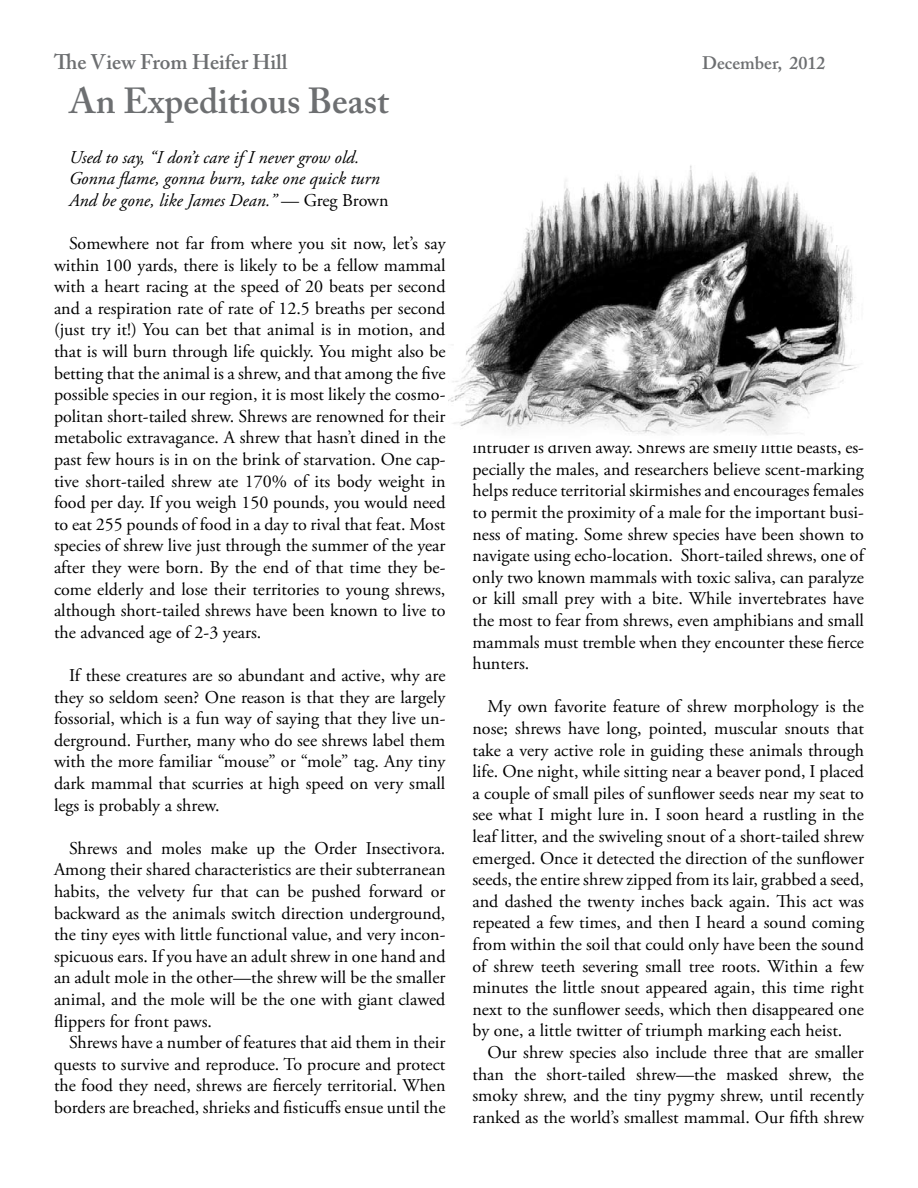
<style>
.page{position:relative;width:918px;height:1188px;background:#fff}
.page>*{position:absolute;margin:0;border:0;box-sizing:border-box;transform-origin:0 0}
.t1{font:600 36px "Adobe Caslon Pro";color:#6d6f71}
.t2{font:600 21px "Adobe Caslon Pro";color:#6d6f71}
.t3{font:18px/21.6px "Adobe Garamond Pro";color:#000;text-align:justify}
.t4{font:italic 18px/21.6px "Adobe Garamond Pro";color:#000}
.t5{font:600 18px "Adobe Caslon Pro";color:#6d6f71}
.s1{font-style:normal}
</style>
<div class="page">
<img style="left:448px;top:165px;width:409px;height:271px">
<p class="t2" style="left:54px;top:50px;width:235px">The View From Heifer Hill</p>
<p class="t5" style="left:702px;top:53px;width:125px">December, 2012</p>
<h1 class="t1" style="left:69px;top:79px;width:322px">An Expeditious Beast</h1>
<p class="t4" style="left:69px;top:147px;width:321px">Used to say, “I don’t care if I never grow old.<br>Gonna flame, gonna burn, take one quick turn<br>And be gone, like James Dean.” <span class="s1">— Greg Brown</span></p>
<p class="t3" style="left:54px;top:233px;width:393px;text-indent:15px">Somewhere not far from where you sit now, let’s say within 100 yards, there is likely to be a fellow mammal with a heart racing at the speed of 20 beats per second and a respiration rate of rate of 12.5 breaths per second (just try it!) You can bet that animal is in motion, and that is will burn through life quickly. You might also be betting that the animal is a shrew, and that among the five possible species in our region, it is most likely the cosmo&shy;politan short-tailed shrew. Shrews are renowned for their metabolic extravagance. A shrew that hasn’t dined in the past few hours is in on the brink of starvation. One cap&shy;tive short-tailed shrew ate 170% of its body weight in food per day. If you weigh 150 pounds, you would need to eat 255 pounds of food in a day to rival that feat. Most species of shrew live just through the summer of the year after they were born. By the end of that time they be&shy;come elderly and lose their territories to young shrews, although short-tailed shrews have been known to live to the advanced age of 2-3 years.</p>
<p class="t3" style="left:54px;top:665px;width:393px;text-indent:15px">If these creatures are so abundant and active, why are they so seldom seen? One reason is that they are largely fossorial, which is a fun way of saying that they live un&shy;derground. Further, many who do see shrews label them with the more familiar “mouse” or “mole” tag. Any tiny dark mammal that scurries at high speed on very small legs is probably a shrew.</p>
<p class="t3" style="left:54px;top:838px;width:393px;text-indent:15px">Shrews and moles make up the Order Insectivora.<br>Among their shared characteristics are their subterranean habits, the velvety fur that can be pushed forward or backward as the animals switch direction underground, the tiny eyes with little functional value, and very incon&shy;spicuous ears. If you have an adult shrew in one hand and an adult mole in the other—the shrew will be the smaller animal, and the mole will be the one with giant clawed flippers for front paws.</p>
<p class="t3" style="left:54px;top:1032px;width:393px;text-indent:15px">Shrews have a number of features that aid them in their quests to survive and reproduce. To procure and protect the food they need, shrews are fiercely territorial. When borders are breached, shrieks and fisticuffs ensue until the</p>
<p class="t3" style="left:472px;top:437px;width:393px">intruder is driven away. Shrews are smelly little beasts, es&shy;pecially the males, and researchers believe scent-marking helps reduce territorial skirmishes and encourages females to permit the proximity of a male for the important busi&shy;ness of mating. Some shrew species have been shown to navigate using echo-location. Short-tailed shrews, one of only two known mammals with toxic saliva, can paralyze or kill small prey with a bite. While invertebrates have the most to fear from shrews, even amphibians and small mammals must tremble when they encounter these fierce hunters.</p>
<p class="t3" style="left:472px;top:697px;width:393px;text-indent:15px">My own favorite feature of shrew morphology is the nose; shrews have long, pointed, muscular snouts that take a very active role in guiding these animals through life. One night, while sitting near a beaver pond, I placed a couple of small piles of sunflower seeds near my seat to see what I might lure in. I soon heard a rustling in the leaf litter, and the swiveling snout of a short-tailed shrew emerged. Once it detected the direction of the sunflower seeds, the entire shrew zipped from its lair, grabbed a seed, and dashed the twenty inches back again. This act was repeated a few times, and then I heard a sound coming from within the soil that could only have been the sound of shrew teeth severing small tree roots. Within a few minutes the little snout appeared again, this time right next to the sunflower seeds, which then disappeared one by one, a little twitter of triumph marking each heist.</p>
<p class="t3" style="left:472px;top:1042px;width:393px;text-indent:15px">Our shrew species also include three that are smaller than the short-tailed shrew—the masked shrew, the smoky shrew, and the tiny pygmy shrew, until recently ranked as the world’s smallest mammal. Our fifth shrew</p>
</div>
